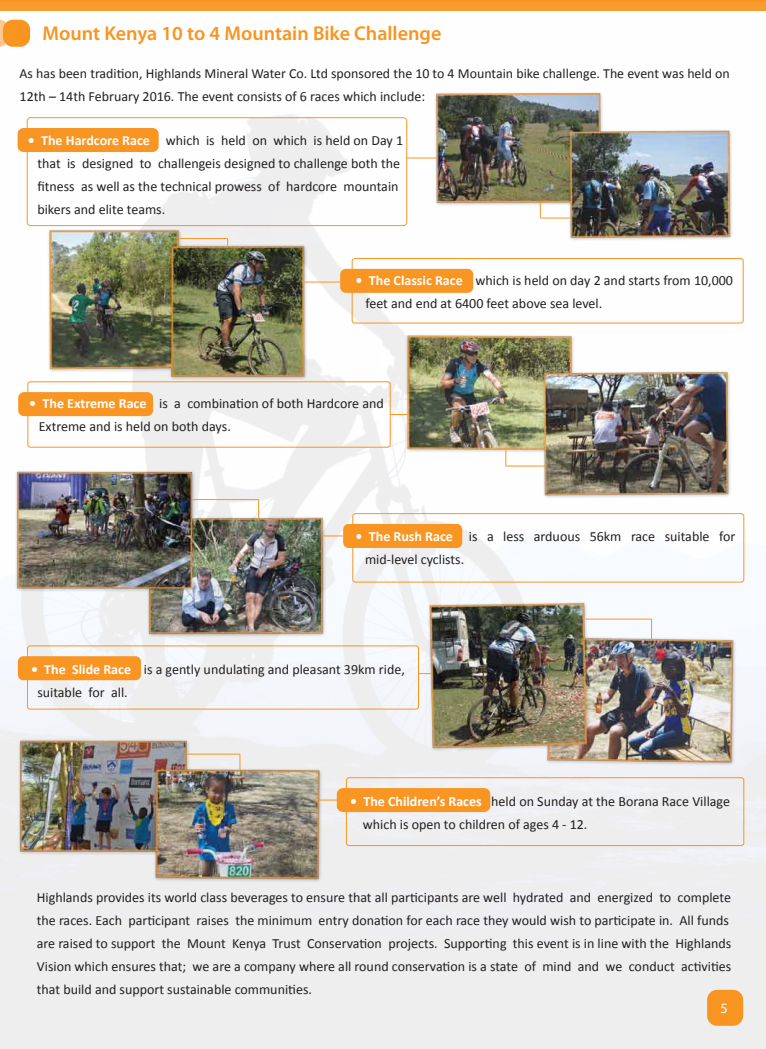
<style>
.page{position:relative;width:766px;height:1049px;background:#fff}
.page>*{position:absolute;margin:0;border:0;box-sizing:border-box;transform-origin:0 0}
.t1{font:600 20px "Myriad Pro";color:#f89521}
.t2{font:14.2px "Myriad Pro";color:#fff}
.t3{font:14px/23px "Calibri";color:#231f20}
.t4{font:13.9px "Calibri";color:#231f20}
.s1{font-weight:700;color:#fff}
</style>
<div class="page">
<div style="left:0;top:0;width:765px;height:10px;background:#f89521"></div>
<img style="left:0;top:2px;width:765px;height:1047px">
<svg style="left:0;top:20px;width:9px;height:27px"></svg>
<div style="left:3px;top:20px;width:27px;height:27px;background:#f89521;border-radius:10px"></div>
<div style="left:707px;top:990px;width:36px;height:36px;background:#f89521;border-radius:10px"></div>
<svg style="left:27px;top:117px;width:380px;height:109px"></svg>
<div style="left:18px;top:128px;width:141px;height:24px;background:#f89523;border-radius:6px"></div>
<svg style="left:351px;top:258px;width:392px;height:65px"></svg>
<div style="left:340px;top:269px;width:133px;height:24px;background:#f89523;border-radius:6px"></div>
<div style="left:18px;top:392px;width:135px;height:24px;background:#f89523;border-radius:6px"></div>
<svg style="left:352px;top:513px;width:392px;height:69px"></svg>
<div style="left:343px;top:524px;width:119px;height:24px;background:#f89523;border-radius:5px"></div>
<div style="left:18px;top:656px;width:123px;height:24px;background:#f89523;border-radius:5px"></div>
<hr style="left:406px;top:158px;width:30px;height:1px;background:#f89524">
<hr style="left:540px;top:218px;width:30px;height:1px;background:#f89524">
<svg style="left:540px;top:202px;width:1px;height:16px"></svg>
<hr style="left:304px;top:282px;width:36px;height:1px;background:#f89524">
<hr style="left:179px;top:238px;width:48px;height:1px;background:#f89524">
<hr style="left:505px;top:466px;width:40px;height:1px;background:#f89524">
<svg style="left:27px;top:381px;width:380px;height:67px"></svg>
<svg style="left:505px;top:447px;width:1px;height:19px"></svg>
<hr style="left:192px;top:499px;width:66px;height:1px;background:#f89524">
<svg style="left:321px;top:536px;width:22px;height:1px"></svg>
<svg style="left:258px;top:500px;width:1px;height:18px"></svg>
<hr style="left:585px;top:619px;width:66px;height:1px;background:#f89524">
<svg style="left:27px;top:645px;width:405px;height:64px"></svg>
<svg style="left:651px;top:619px;width:1px;height:21px"></svg>
<hr style="left:186px;top:754px;width:54px;height:1px;background:#f89524">
<svg style="left:317px;top:777px;width:427px;height:69px"></svg>
<svg style="left:240px;top:754px;width:1px;height:16px"></svg>
<h1 class="t1" style="left:43px;top:20px;width:400px">Mount Kenya 10 to 4 Mountain Bike Challenge</h1>
<p class="t4" style="left:20px;top:65px;width:711px">As has been tradition, Highlands Mineral Water Co. Ltd sponsored the 10 to 4 Mountain bike challenge. The event was held on</p>
<p class="t3" style="left:20px;top:85px;width:407px">12th – 14th February 2016. The event consists of 6 races which include:</p>
<p class="t3" style="left:37px;top:129px;width:367px;text-indent:-9px"><span class="s1">• The Hardcore Race</span> which is held on which is held on Day 1 that is designed to challengeis designed to challenge both the fitness as well as the technical prowess of hardcore mountain bikers and elite teams.</p>
<p class="t3" style="left:365px;top:269px;width:369px;text-indent:-10px"><span class="s1">• The Classic Race</span> which is held on day 2 and starts from 10,000 feet and end at 6400 feet above sea level.</p>
<p class="t3" style="left:39px;top:392px;width:346px;text-indent:-9px"><span class="s1">• The Extreme Race</span> is a combination of both Hardcore and<br>Extreme and is held on both days.</p>
<p class="t3" style="left:365px;top:524px;width:371px;text-indent:-9px"><span class="s1">• The Rush Race</span> is a less arduous 56km race suitable for mid-level cyclists.</p>
<p class="t3" style="left:37px;top:657px;width:369px;text-indent:-6px"><span class="s1">• The Slide Race</span> is a gently undulating and pleasant 39km ride, suitable for all.</p>
<p class="t3" style="left:363px;top:789px;width:368px;text-indent:-13px"><span class="s1">• The Children’s Races</span> held on Sunday at the Borana Race Village which is open to children of ages 4 - 12.</p>
<p class="t3" style="left:37px;top:886px;width:695px">Highlands provides its world class beverages to ensure that all participants are well hydrated and energized to complete the races. Each participant raises the minimum entry donation for each race they would wish to participate in. All funds are raised to support the Mount Kenya Trust Conservation projects. Supporting this event is in line with the Highlands Vision which ensures that; we are a company where all round conservation is a state of mind and we conduct activities that build and support sustainable communities.</p>
<p class="t2" style="left:720px;top:999px;width:9px">5</p>
</div>
